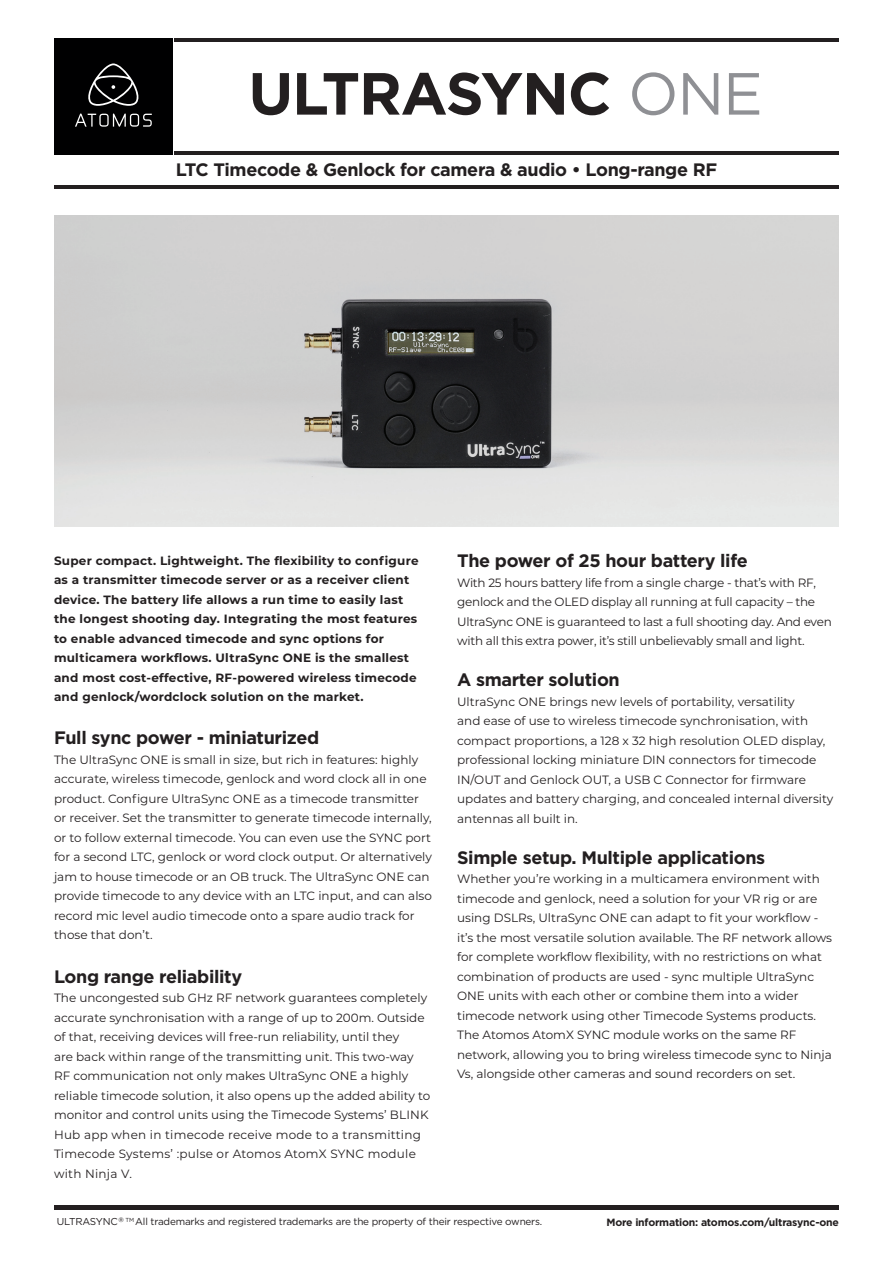
<style>
.page{position:relative;width:893px;height:1263px;background:#fff}
.page>*{position:absolute;margin:0;border:0;box-sizing:border-box;transform-origin:0 0}
.t1{font:700 59.25px "Gotham";letter-spacing:-.02em;color:#231f20}
.t2{font:700 18px "Gotham";letter-spacing:-.02em;color:#231f20}
.t3{font:12px/19.5px "Montserrat";color:#231f20}
.t4{font:700 12px/19.5px "Montserrat";letter-spacing:.02em;color:#231f20}
.t5{font:12px/19.5px "Montserrat";letter-spacing:-.02em;color:#231f20}
.t6{font:700 10.5px "Gotham";letter-spacing:-.02em;color:#231f20}
.t7{font:10.05px "Gotham";letter-spacing:-.02em;color:#231f20}
.s1{font-weight:400;color:#8f9094}
.s2{font-size:13.5px}
</style>
<div class="page">
<div style="left:54px;top:38px;width:119px;height:116px;background:#000001"></div>
<svg style="left:88px;top:63px;width:51px;height:43px"></svg>
<svg style="left:75px;top:113px;width:77px;height:14px"></svg>
<hr style="left:175px;top:38px;width:664px;height:4px;background:#231f20">
<hr style="left:175px;top:151px;width:664px;height:3px;background:#231f20">
<hr style="left:54px;top:185px;width:785px;height:3px;background:#231f20">
<div style="left:54px;top:1205px;width:785px;height:5px;background:#231f20"></div>
<img style="left:54px;top:215px;width:785px;height:312px">
<h1 class="t1" style="left:248px;top:54px;width:516px">ULTRASYNC <span class="s1">ONE</span></h1>
<h2 class="t2" style="left:176px;top:158px;width:543px">LTC Timecode &amp; Genlock for camera &amp; audio • Long-range RF</h2>
<p class="t4" style="left:54px;top:550px;width:366px">Super compact. Lightweight. The flexibility to configure as a transmitter timecode server or as a receiver client device. The battery life allows a run time to easily last the longest shooting day. Integrating the most features to enable advanced timecode and sync options for multicamera workflows. UltraSync ONE is the smallest and most cost-effective, RF-powered wireless timecode and genlock/wordclock solution on the market.</p>
<h2 class="t2" style="left:54px;top:726px;width:267px">Full sync power - miniaturized</h2>
<p class="t3" style="left:54px;top:749px;width:379px">The UltraSync ONE is small in size, but rich in features: highly accurate, wireless timecode, genlock and word clock all in one product. Configure UltraSync ONE as a timecode transmitter or receiver. Set the transmitter to generate timecode internally, or to follow external timecode. You can even use the SYNC port for a second LTC, genlock or word clock output. Or alternatively jam to house timecode or an OB truck. The UltraSync ONE can provide timecode to any device with an LTC input, and can also record mic level audio timecode onto a spare audio track for those that don’t.</p>
<h2 class="t2" style="left:54px;top:964px;width:190px">Long range reliability</h2>
<p class="t3" style="left:54px;top:988px;width:378px">The uncongested sub GHz RF network guarantees completely accurate synchronisation with a range of up to 200m. Outside of that, receiving devices will free-run reliability, until they<br>are back within range of the transmitting unit. This two-way RF communication not only makes UltraSync ONE a highly reliable timecode solution, it also opens up the added ability to monitor and control units using the Timecode Systems’ BLINK Hub app when in timecode receive mode to a transmitting Timecode Systems’ :pulse or Atomos AtomX SYNC module with Ninja V.</p>
<h2 class="t2" style="left:457px;top:549px;width:292px">The power of 25 hour battery life</h2>
<p class="t5" style="left:457px;top:572px;width:376px">With 25 hours battery life from a single charge - that’s with RF, genlock and the OLED display all running at full capacity – the UltraSync ONE is guaranteed to last a full shooting day. And even with all this extra power, it’s still unbelievably small and light.</p>
<h2 class="t2" style="left:457px;top:668px;width:164px">A smarter solution</h2>
<p class="t3" style="left:457px;top:691px;width:378px">UltraSync ONE brings new levels of portability, versatility<br>and ease of use to wireless timecode synchronisation, with compact proportions, a 128 x 32 high resolution OLED display, professional locking miniature DIN connectors for timecode IN/OUT and Genlock OUT, a USB C Connector for firmware updates and battery charging, and concealed internal diversity antennas all built in.</p>
<h2 class="t2" style="left:457px;top:846px;width:310px">Simple setup. Multiple applications</h2>
<p class="t3" style="left:457px;top:869px;width:376px">Whether you’re working in a multicamera environment with timecode and genlock, need a solution for your VR rig or are using DSLRs, UltraSync ONE can adapt to fit your workflow - it’s the most versatile solution available. The RF network allows for complete workflow flexibility, with no restrictions on what combination of products are used - sync multiple UltraSync ONE units with each other or combine them into a wider timecode network using other Timecode Systems products.<br>The Atomos AtomX SYNC module works on the same RF network, allowing you to bring wireless timecode sync to Ninja Vs, alongside other cameras and sound recorders on set.</p>
<p class="t7" style="left:57px;top:1215px;width:487px">ULTRASYNC<span class="s2">®</span> <sup>TM</sup> All trademarks and registered trademarks are the property of their respective owners.</p>
<p class="t6" style="left:606px;top:1215px;width:234px">More information: atomos.com/ultrasync-one</p>
</div>
